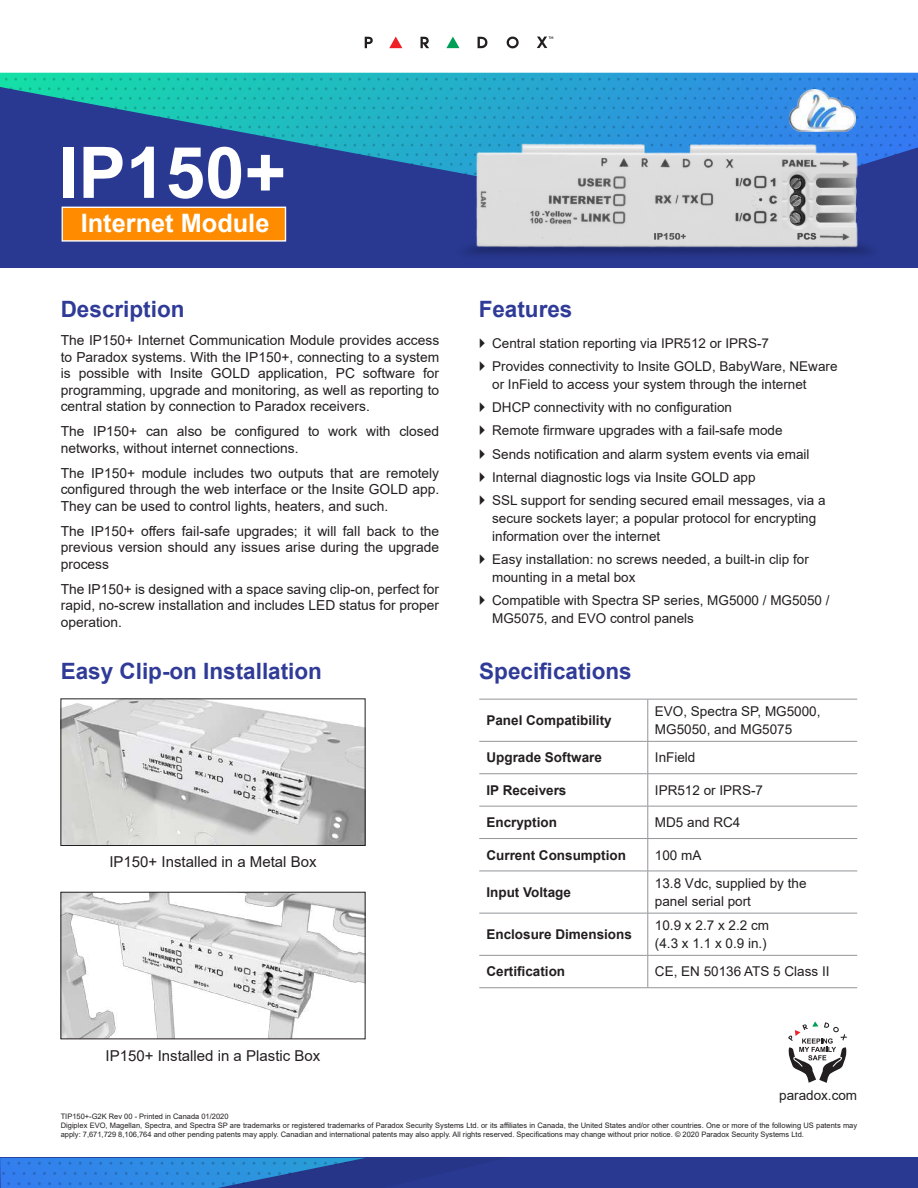
<style>
.page{position:relative;width:918px;height:1188px;background:#fff}
.page>*{position:absolute;margin:0;border:0;box-sizing:border-box;transform-origin:0 0}
.t1{font:700 71.25px "Arial";color:#fff}
.t2{font:700 25.35px "Arial";color:#fff}
.t3{font:700 22.5px "Arial";color:#2f3b97}
.t4{font:15px "Arial";color:#231f20}
.t5{font:13.8px/16.5px "Arial";color:#231f20;text-align:justify}
.t6{font:13.5px/23.1px "Arial";color:#231f20}
.t7{font:700 13.5px "Arial";color:#231f20}
.t8{font:7.5px/9px "Arial";color:#231f20}
</style>
<div class="page">
<svg style="left:788px;top:1021px;width:59px;height:62px"></svg>
<svg style="left:446px;top:37px;width:14px;height:11px"></svg>
<svg style="left:389px;top:37px;width:13px;height:11px"></svg>
<svg style="left:365px;top:37px;width:8px;height:11px"></svg>
<svg style="left:421px;top:37px;width:8px;height:11px"></svg>
<svg style="left:478px;top:37px;width:9px;height:11px"></svg>
<svg style="left:507px;top:37px;width:12px;height:11px"></svg>
<svg style="left:537px;top:37px;width:16px;height:11px"></svg>
<div style="left:0;top:74px;width:918px;height:194px;background:#293991"></div>
<svg style="left:0;top:73px;width:918px;height:144px"></svg>
<div style="left:62px;top:207px;width:224px;height:34px;background:#ff8c00"></div>
<div style="left:62px;top:207px;width:224px;height:35px;border:1px solid #fff"></div>
<img style="left:404px;top:178px;width:514px;height:39px">
<img style="left:450px;top:120px;width:437px;height:135px">
<div style="left:0;top:1158px;width:918px;height:30px;background:#293991"></div>
<svg style="left:0;top:1158px;width:364px;height:30px"></svg>
<img style="left:790px;top:90px;width:65px;height:41px">
<hr style="left:479px;top:699px;width:169px;height:1px;background:#939598">
<hr style="left:648px;top:699px;width:209px;height:1px;background:#939598">
<hr style="left:648px;top:699px;width:1px;height:42px;background:#939598">
<hr style="left:648px;top:742px;width:1px;height:32px;background:#939598">
<hr style="left:648px;top:774px;width:1px;height:32px;background:#939598">
<hr style="left:648px;top:806px;width:1px;height:32px;background:#939598">
<hr style="left:648px;top:839px;width:1px;height:32px;background:#939598">
<hr style="left:648px;top:871px;width:1px;height:42px;background:#939598">
<hr style="left:648px;top:913px;width:1px;height:42px;background:#939598">
<hr style="left:648px;top:956px;width:1px;height:32px;background:#939598">
<hr style="left:479px;top:987px;width:169px;height:1px;background:#939598">
<hr style="left:648px;top:987px;width:209px;height:1px;background:#939598">
<hr style="left:479px;top:741px;width:169px;height:1px;background:#939598">
<hr style="left:648px;top:741px;width:209px;height:1px;background:#939598">
<hr style="left:479px;top:773px;width:169px;height:1px;background:#939598">
<hr style="left:648px;top:773px;width:209px;height:1px;background:#939598">
<hr style="left:479px;top:806px;width:169px;height:1px;background:#939598">
<hr style="left:648px;top:806px;width:209px;height:1px;background:#939598">
<hr style="left:479px;top:838px;width:169px;height:1px;background:#939598">
<hr style="left:648px;top:838px;width:209px;height:1px;background:#939598">
<hr style="left:479px;top:871px;width:169px;height:1px;background:#939598">
<hr style="left:648px;top:871px;width:209px;height:1px;background:#939598">
<hr style="left:479px;top:913px;width:169px;height:1px;background:#939598">
<hr style="left:648px;top:913px;width:209px;height:1px;background:#939598">
<hr style="left:479px;top:955px;width:169px;height:1px;background:#939598">
<hr style="left:648px;top:955px;width:209px;height:1px;background:#939598">
<img style="left:63px;top:701px;width:300px;height:143px">
<div style="left:61px;top:699px;width:304px;height:147px;border:1px solid #231f20"></div>
<img style="left:63px;top:894px;width:300px;height:143px">
<h1 class="t1" style="left:59px;top:126px;width:229px">IP150+</h1>
<h2 class="t2" style="left:81px;top:207px;width:190px">Internet Module</h2>
<h3 class="t3" style="left:61px;top:293px;width:125px">Description</h3>
<p class="t5" style="left:61px;top:332px;width:380px">The IP150+ Internet Communication Module provides access to Paradox systems. With the IP150+, connecting to a system is possible with Insite GOLD application, PC software for programming, upgrade and monitoring, as well as reporting to central station by connection to Paradox receivers.</p>
<p class="t5" style="left:61px;top:423px;width:380px">The IP150+ can also be configured to work with closed networks, without internet connections.</p>
<p class="t5" style="left:61px;top:464px;width:380px">The IP150+ module includes two outputs that are remotely configured through the web interface or the Insite GOLD app.<br>They can be used to control lights, heaters, and such.</p>
<p class="t5" style="left:61px;top:522px;width:380px">The IP150+ offers fail-safe upgrades; it will fall back to the previous version should any issues arise during the upgrade process</p>
<p class="t5" style="left:61px;top:580px;width:380px">The IP150+ is designed with a space saving clip-on, perfect for rapid, no-screw installation and includes LED status for proper operation.</p>
<h3 class="t3" style="left:61px;top:656px;width:263px">Easy Clip-on Installation</h3>
<p class="t4" style="left:109px;top:852px;width:209px">IP150+ Installed in a Metal Box</p>
<p class="t4" style="left:106px;top:1046px;width:216px">IP150+ Installed in a Plastic Box</p>
<h3 class="t3" style="left:479px;top:293px;width:95px">Features</h3>
<p class="t6" style="left:492px;top:332px;width:347px">Central station reporting via IPR512 or IPRS-7<br>Provides connectivity to Insite GOLD, BabyWare, NEware</p>
<p class="t6" style="left:492px;top:373px;width:335px">or InField to access your system through the internet DHCP connectivity with no configuration<br>Remote firmware upgrades with a fail-safe mode<br>Sends notification and alarm system events via email Internal diagnostic logs via Insite GOLD app<br>SSL support for sending secured email messages, via a</p>
<p class="t6" style="left:492px;top:509px;width:326px;line-height:18px">secure sockets layer; a popular protocol for encrypting information over the internet</p>
<p class="t6" style="left:492px;top:550px;width:318px;line-height:18px">Easy installation: no screws needed, a built-in clip for mounting in a metal box</p>
<p class="t6" style="left:492px;top:591px;width:339px;line-height:18px">Compatible with Spectra SP series, MG5000 / MG5050 /<br>MG5075, and EVO control panels</p>
<h3 class="t3" style="left:479px;top:656px;width:154px">Specifications</h3>
<p class="t7" style="left:486px;top:711px;width:127px">Panel Compatibility</p>
<p class="t6" style="left:655px;top:702px;width:167px;line-height:18px">EVO, Spectra SP, MG5000,<br>MG5050, and MG5075</p>
<p class="t7" style="left:486px;top:748px;width:117px">Upgrade Software</p>
<p class="t6" style="left:655px;top:746px;width:42px">InField</p>
<p class="t7" style="left:486px;top:781px;width:82px">IP Receivers</p>
<p class="t6" style="left:655px;top:778px;width:110px">IPR512 or IPRS-7</p>
<p class="t7" style="left:486px;top:813px;width:72px">Encryption</p>
<p class="t6" style="left:655px;top:811px;width:87px">MD5 and RC4</p>
<p class="t7" style="left:486px;top:845px;width:141px">Current Consumption</p>
<p class="t6" style="left:655px;top:843px;width:48px">100 mA</p>
<p class="t7" style="left:486px;top:883px;width:86px">Input Voltage</p>
<p class="t6" style="left:655px;top:874px;width:153px;line-height:18px">13.8 Vdc, supplied by the panel serial port</p>
<p class="t7" style="left:486px;top:925px;width:147px">Enclosure Dimensions</p>
<p class="t6" style="left:655px;top:916px;width:116px;line-height:18px">10.9 x 2.7 x 2.2 cm (4.3 x 1.1 x 0.9 in.)</p>
<p class="t7" style="left:486px;top:962px;width:80px">Certification</p>
<p class="t6" style="left:655px;top:960px;width:176px">CE, EN 50136 ATS 5 Class II</p>
<p class="t6" style="left:779px;top:1084px;width:80px">paradox.com</p>
<p class="t8" style="left:61px;top:1112px;width:798px">TIP150+-G2K Rev 00 - Printed in Canada 01/2020<br>Digiplex EVO, Magellan, Spectra, and Spectra SP are trademarks or registered trademarks of Paradox Security Systems Ltd. or its affiliates in Canada, the United States and/or other countries. One or more of the following US patents may apply: 7,671,729 8,106,764 and other pending patents may apply. Canadian and international patents may also apply. All rights reserved. Specifications may change without prior notice. © 2020 Paradox Security Systems Ltd.</p>
</div>
